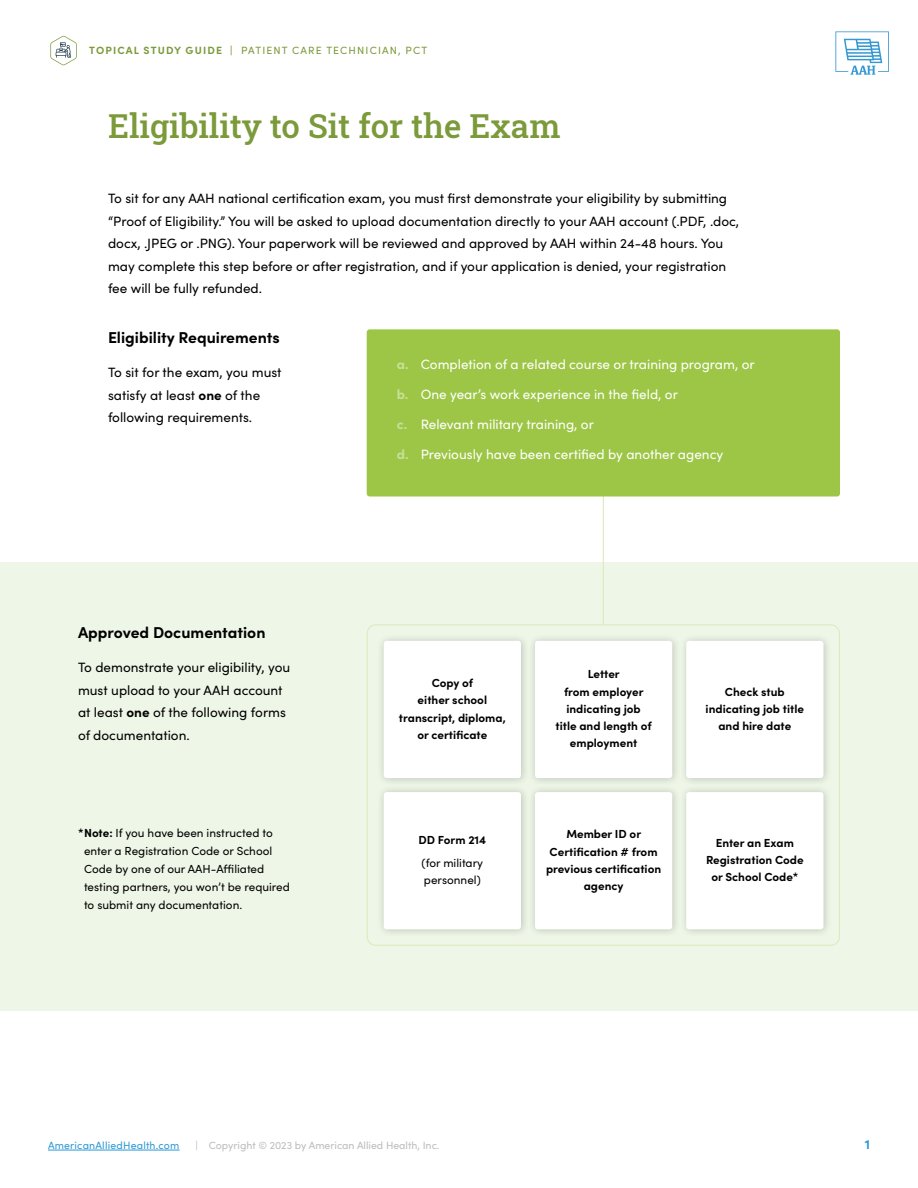
<style>
.page{position:relative;width:918px;height:1188px;background:#fff}
.page>*{position:absolute;margin:0;border:0;box-sizing:border-box;transform-origin:0 0}
.t1{font:500 33px "Roboto Slab";color:#7b9a3a}
.t2{font:700 15.75px "Sofia Pro";color:#000}
.t3{font:13.5px/22.5px "Sofia Pro";color:#000}
.t4{font:13.5px "Sofia Pro";color:#fff}
.t5{font:700 13.5px "Sofia Pro";color:#2d98d4}
.t6{font:700 11.7px/17.2px "Sofia Pro";color:#000;text-align:center}
.t7{font:11.7px/18px "Sofia Pro";color:#000}
.t8{font:10.5px "Sofia Pro";letter-spacing:.11em;color:#7b9a3a}
.t9{font:10.5px "Sofia Pro";color:#bebcbd}
.t10{font:10.5px "Sofia Pro";letter-spacing:.02em;color:#2d98d4}
.s1{font-weight:700}
.s2{font-weight:700;color:#c9e09a}
</style>
<div class="page">
<hr style="left:48px;top:1150px;width:132px;height:1px;background:#2d98d4">
<svg style="left:835px;top:31px;width:54px;height:44px"></svg>
<svg style="left:50px;top:36px;width:27px;height:29px"></svg>
<div style="left:0;top:563px;width:918px;height:448px;background:#eef6e7"></div>
<hr style="left:603px;top:462px;width:1px;height:189px;background:#ddebbe">
<div style="left:367px;top:625px;width:472px;height:320px;background:#eef6e7;border-radius:8px"></div>
<div style="left:367px;top:624px;width:473px;height:322px;border:1px solid #ddebbe;border-radius:8px"></div>
<div style="left:367px;top:329px;width:473px;height:168px;background:#9dc647;border-radius:3px"></div>
<div style="left:376px;top:634px;width:154px;height:153px;background:#000;opacity:.2"></div>
<div style="left:384px;top:641px;width:137px;height:137px;background:#fff;border-radius:3px"></div>
<div style="left:527px;top:634px;width:154px;height:153px;background:#000;opacity:.2"></div>
<div style="left:535px;top:641px;width:137px;height:137px;background:#fff;border-radius:3px"></div>
<div style="left:376px;top:785px;width:154px;height:153px;background:#000;opacity:.2"></div>
<div style="left:384px;top:792px;width:137px;height:137px;background:#fff;border-radius:3px"></div>
<div style="left:527px;top:785px;width:154px;height:153px;background:#000;opacity:.2"></div>
<div style="left:535px;top:792px;width:137px;height:137px;background:#fff;border-radius:3px"></div>
<div style="left:679px;top:634px;width:154px;height:153px;background:#000;opacity:.2"></div>
<div style="left:686px;top:641px;width:138px;height:137px;background:#fff;border-radius:3px"></div>
<div style="left:679px;top:785px;width:154px;height:153px;background:#000;opacity:.2"></div>
<div style="left:686px;top:792px;width:138px;height:137px;background:#fff;border-radius:3px"></div>
<p class="t8" style="left:89px;top:43px;width:339px"><span class="s1">TOPICAL STUDY GUIDE |</span> PATIENT CARE TECHNICIAN, PCT</p>
<h1 class="t1" style="left:108px;top:103px;width:454px">Eligibility to Sit for the Exam</h1>
<p class="t3" style="left:108px;top:187px;width:633px">To sit for any AAH national certification exam, you must first demonstrate your eligibility by submitting “Proof of Eligibility.” You will be asked to upload documentation directly to your AAH account (.PDF, .doc, docx, .JPEG or .PNG). Your paperwork will be reviewed and approved by AAH within 24-48 hours. You may complete this step before or after registration, and if your application is denied, your registration fee will be fully refunded.</p>
<p class="t2" style="left:108px;top:325px;width:173px">Eligibility Requirements</p>
<p class="t3" style="left:108px;top:360px;width:175px">To sit for the exam, you must satisfy at least <span class="s1">one</span> of the following requirements.</p>
<p class="t2" style="left:78px;top:620px;width:189px">Approved Documentation</p>
<p class="t3" style="left:78px;top:656px;width:214px">To demonstrate your eligibility, you must upload to your AAH account at least <span class="s1">one</span> of the following forms of documentation.</p>
<p class="t7" style="left:84px;top:823px;width:207px;text-indent:-6px"><span class="s1">*Note:</span> If you have been instructed to enter a Registration Code or School Code by one of our AAH-Affiliated testing partners, you won’t be required to submit any documentation.</p>
<p class="t4" style="left:397px;top:355px;width:360px"><span class="s2">a.</span> Completion of a related course or training program, or</p>
<p class="t4" style="left:397px;top:385px;width:283px"><span class="s2">b.</span> One year’s work experience in the field, or</p>
<p class="t4" style="left:397px;top:415px;width:199px"><span class="s2">c.</span> Relevant military training, or</p>
<p class="t4" style="left:397px;top:445px;width:328px"><span class="s2">d.</span> Previously have been certified by another agency</p>
<p class="t6" style="left:399px;top:673px;width:108px">Copy of<br>either school transcript, diploma, or certificate</p>
<p class="t6" style="left:556px;top:665px;width:98px">Letter<br>from employer indicating job title and length of employment</p>
<p class="t6" style="left:419px;top:830px;width:69px">DD Form 214</p>
<p class="t7" style="left:422px;top:854px;width:63px;line-height:17.2px">(for military personnel)</p>
<p class="t6" style="left:546px;top:825px;width:117px">Member ID or<br>Certification # from previous certification agency</p>
<p class="t6" style="left:706px;top:682px;width:100px">Check stub indicating job title and hire date</p>
<p class="t6" style="left:706px;top:833px;width:99px">Enter an Exam<br>Registration Code or School Code*</p>
<p class="t10" style="left:48px;top:1138px;width:133px">AmericanAlliedHealth.com</p>
<p class="t9" style="left:196px;top:1138px;width:245px">| Copyright © 2023 by American Allied Health, Inc.</p>
<p class="t5" style="left:865px;top:1134px;width:7px">1</p>
</div>
